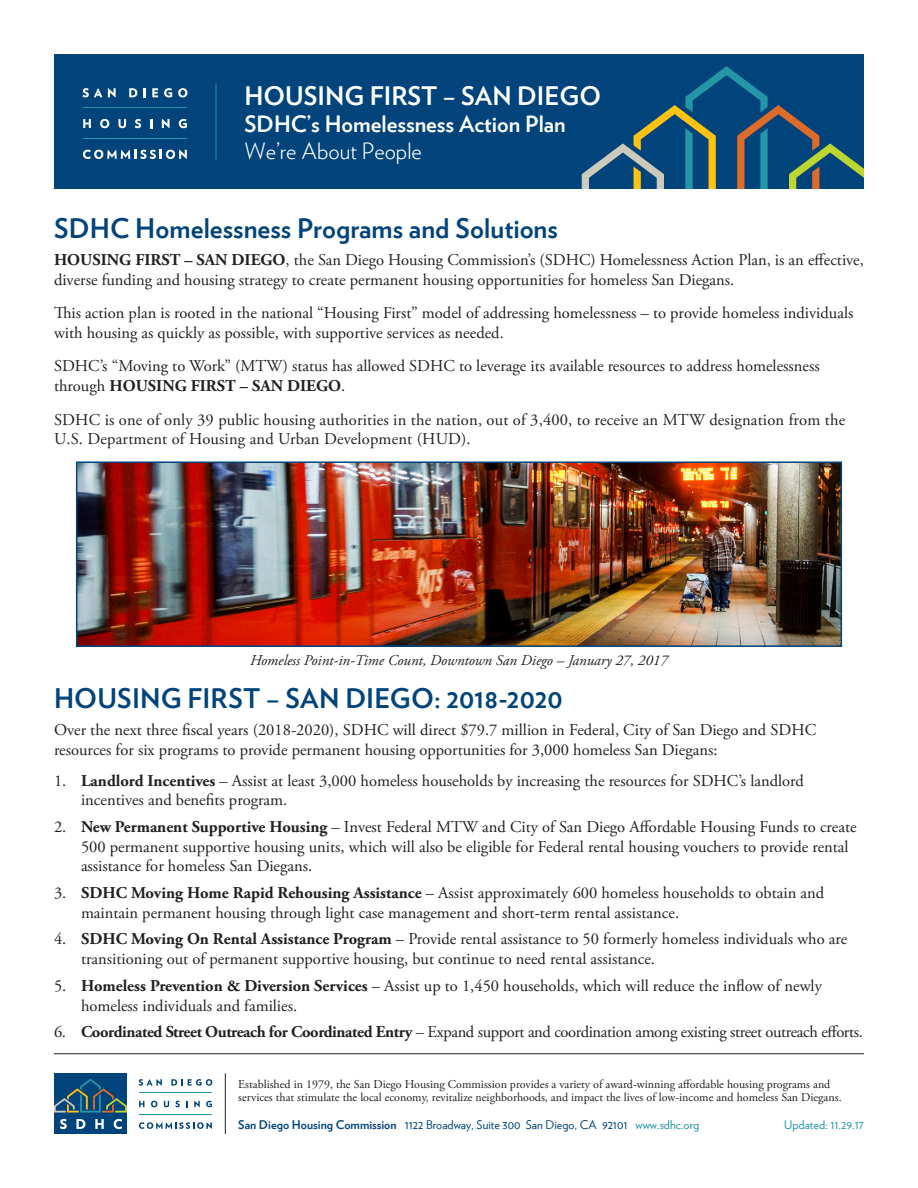
<style>
.page{position:relative;width:918px;height:1188px;background:#fff}
.page>*{position:absolute;margin:0;border:0;box-sizing:border-box;transform-origin:0 0}
.NEW_header{font:700 27px "Verlag";letter-spacing:.005em;color:#00447b}
.t1{font:700 25.5px "Verlag";color:#fff}
.t2{font:700 22.5px "Verlag";color:#fff}
.t3{font:300 22.5px "Verlag";color:#fff}
.Body_Copy{font:16.5px/19.8px "Adobe Garamond Pro";color:#231f20}
.Body_Copy-2{font:16.5px "Adobe Garamond Pro";letter-spacing:-.025em;color:#231f20}
.Body_Copy-3{font:italic 15px "Adobe Garamond Pro";color:#231f20}
.t4{font:12px/13.5px "Adobe Garamond Pro";color:#231f20}
.t5{font:12px "Verlag";color:#00447b}
.t6{font:12px "Verlag";color:#2496a8}
.s1{font-weight:700}
.s2{color:#2496a8}
</style>
<div class="page">
<hr style="left:54px;top:1053px;width:810px;height:1px;background:#231f20">
<hr style="left:225px;top:1073px;width:1px;height:61px;background:#231f20">
<svg style="left:139px;top:1079px;width:23px;height:7px"></svg>
<svg style="left:171px;top:1079px;width:41px;height:7px"></svg>
<svg style="left:139px;top:1101px;width:5px;height:6px"></svg>
<svg style="left:151px;top:1101px;width:6px;height:6px"></svg>
<svg style="left:164px;top:1101px;width:5px;height:6px"></svg>
<svg style="left:175px;top:1101px;width:5px;height:6px"></svg>
<svg style="left:186px;top:1101px;width:2px;height:6px"></svg>
<svg style="left:194px;top:1101px;width:6px;height:6px"></svg>
<svg style="left:206px;top:1101px;width:6px;height:6px"></svg>
<svg style="left:139px;top:1122px;width:73px;height:7px"></svg>
<hr style="left:139px;top:1092px;width:73px;height:1px;background:#2496a8">
<hr style="left:139px;top:1114px;width:73px;height:1px;background:#2496a8">
<div style="left:54px;top:1073px;width:73px;height:61px;background:#00447b"></div>
<svg style="left:60px;top:1119px;width:7px;height:10px"></svg>
<svg style="left:76px;top:1119px;width:9px;height:10px"></svg>
<svg style="left:95px;top:1119px;width:9px;height:10px"></svg>
<svg style="left:114px;top:1119px;width:8px;height:10px"></svg>
<svg style="left:54px;top:1079px;width:73px;height:34px"></svg>
<div style="left:54px;top:54px;width:810px;height:135px;background:#00447b"></div>
<svg style="left:582px;top:66px;width:282px;height:123px"></svg>
<svg style="left:83px;top:88px;width:19px;height:9px"></svg>
<svg style="left:108px;top:88px;width:8px;height:9px"></svg>
<svg style="left:129px;top:88px;width:8px;height:9px"></svg>
<svg style="left:144px;top:88px;width:2px;height:9px"></svg>
<svg style="left:152px;top:88px;width:6px;height:9px"></svg>
<svg style="left:164px;top:88px;width:8px;height:9px"></svg>
<svg style="left:178px;top:88px;width:9px;height:9px"></svg>
<svg style="left:83px;top:119px;width:8px;height:9px"></svg>
<svg style="left:100px;top:119px;width:9px;height:9px"></svg>
<svg style="left:118px;top:119px;width:8px;height:9px"></svg>
<svg style="left:135px;top:119px;width:6px;height:9px"></svg>
<svg style="left:150px;top:119px;width:2px;height:9px"></svg>
<svg style="left:162px;top:119px;width:8px;height:9px"></svg>
<svg style="left:179px;top:119px;width:8px;height:9px"></svg>
<svg style="left:83px;top:150px;width:104px;height:9px"></svg>
<hr style="left:83px;top:107px;width:104px;height:1px;background:#2496a8">
<hr style="left:83px;top:138px;width:104px;height:1px;background:#2496a8">
<hr style="left:216px;top:84px;width:1px;height:75px;background:#2496a8">
<img style="left:79px;top:464px;width:760px;height:180px">
<div style="left:76px;top:461px;width:766px;height:186px;border:2px solid #00447b"></div>
<h2 class="t1" style="left:245px;top:76px;width:358px">HOUSING FIRST – SAN DIEGO</h2>
<h3 class="t2" style="left:245px;top:106px;width:323px">SDHC’s Homelessness Action Plan</h3>
<h3 class="t3" style="left:245px;top:134px;width:179px">We’re About People</h3>
<p class="NEW_header" style="left:54px;top:207px;width:505px">SDHC Homelessness Programs and Solutions</p>
<p class="Body_Copy" style="left:54px;top:251px;width:811px"><span class="s1">HOUSING FIRST – SAN DIEGO</span>, the San Diego Housing Commission’s (SDHC) Homelessness Action Plan, is an effective, diverse funding and housing strategy to create permanent housing opportunities for homeless San Diegans.</p>
<p class="Body_Copy" style="left:54px;top:304px;width:801px">This action plan is rooted in the national “Housing First” model of addressing homelessness – to provide homeless individuals with housing as quickly as possible, with supportive services as needed.</p>
<p class="Body_Copy" style="left:54px;top:357px;width:767px">SDHC’s “Moving to Work” (MTW) status has allowed SDHC to leverage its available resources to address homelessness through <span class="s1">HOUSING FIRST – SAN DIEGO</span>.</p>
<p class="Body_Copy" style="left:54px;top:410px;width:793px">SDHC is one of only 39 public housing authorities in the nation, out of 3,400, to receive an MTW designation from the<br>U.S. Department of Housing and Urban Development (HUD).</p>
<p class="Body_Copy-3" style="left:250px;top:651px;width:419px">Homeless Point-in-Time Count, Downtown San Diego – January 27, 2017</p>
<p class="NEW_header" style="left:54px;top:677px;width:510px">HOUSING FIRST – SAN DIEGO: 2018-2020</p>
<p class="Body_Copy" style="left:54px;top:720px;width:764px">Over the next three fiscal years (2018-2020), SDHC will direct $79.7 million in Federal, City of San Diego and SDHC resources for six programs to provide permanent housing opportunities for 3,000 homeless San Diegans:</p>
<p class="Body_Copy" style="left:81px;top:771px;width:724px;text-indent:-27px">1. <span class="s1">Landlord Incentives</span> – Assist at least 3,000 homeless households by increasing the resources for SDHC’s landlord incentives and benefits program.</p>
<p class="Body_Copy" style="left:81px;top:817px;width:777px;text-indent:-27px">2. <span class="s1">New Permanent Supportive Housing</span> – Invest Federal MTW and City of San Diego Affordable Housing Funds to create<br>500 permanent supportive housing units, which will also be eligible for Federal rental housing vouchers to provide rental assistance for homeless San Diegans.</p>
<p class="Body_Copy" style="left:81px;top:883px;width:745px;text-indent:-27px">3. <span class="s1">SDHC Moving Home Rapid Rehousing Assistance</span> – Assist approximately 600 homeless households to obtain and maintain permanent housing through light case management and short-term rental assistance.</p>
<p class="Body_Copy" style="left:81px;top:930px;width:768px;text-indent:-27px">4. <span class="s1">SDHC Moving On Rental Assistance Program</span> – Provide rental assistance to 50 formerly homeless individuals who are transitioning out of permanent supportive housing, but continue to need rental assistance.</p>
<p class="Body_Copy" style="left:81px;top:976px;width:742px;text-indent:-27px">5. <span class="s1">Homeless Prevention &amp; Diversion Services</span> – Assist up to 1,450 households, which will reduce the inflow of newly homeless individuals and families.</p>
<p class="Body_Copy-2" style="left:54px;top:1022px;width:810px">6. <span class="s1">Coordinated Street Outreach for Coordinated Entry</span> – Expand support and coordination among existing street outreach efforts.</p>
<p class="t4" style="left:238px;top:1078px;width:605px">Established in 1979, the San Diego Housing Commission provides a variety of award-winning affordable housing programs and services that stimulate the local economy, revitalize neighborhoods, and impact the lives of low-income and homeless San Diegans.</p>
<p class="t5" style="left:238px;top:1115px;width:463px"><span class="s1">San Diego Housing Commission</span> 1122 Broadway, Suite 300 San Diego, CA 92101 <span class="s2">www.sdhc.org</span></p>
<p class="t6" style="left:784px;top:1115px;width:81px">Updated: 11.29.17</p>
</div>
